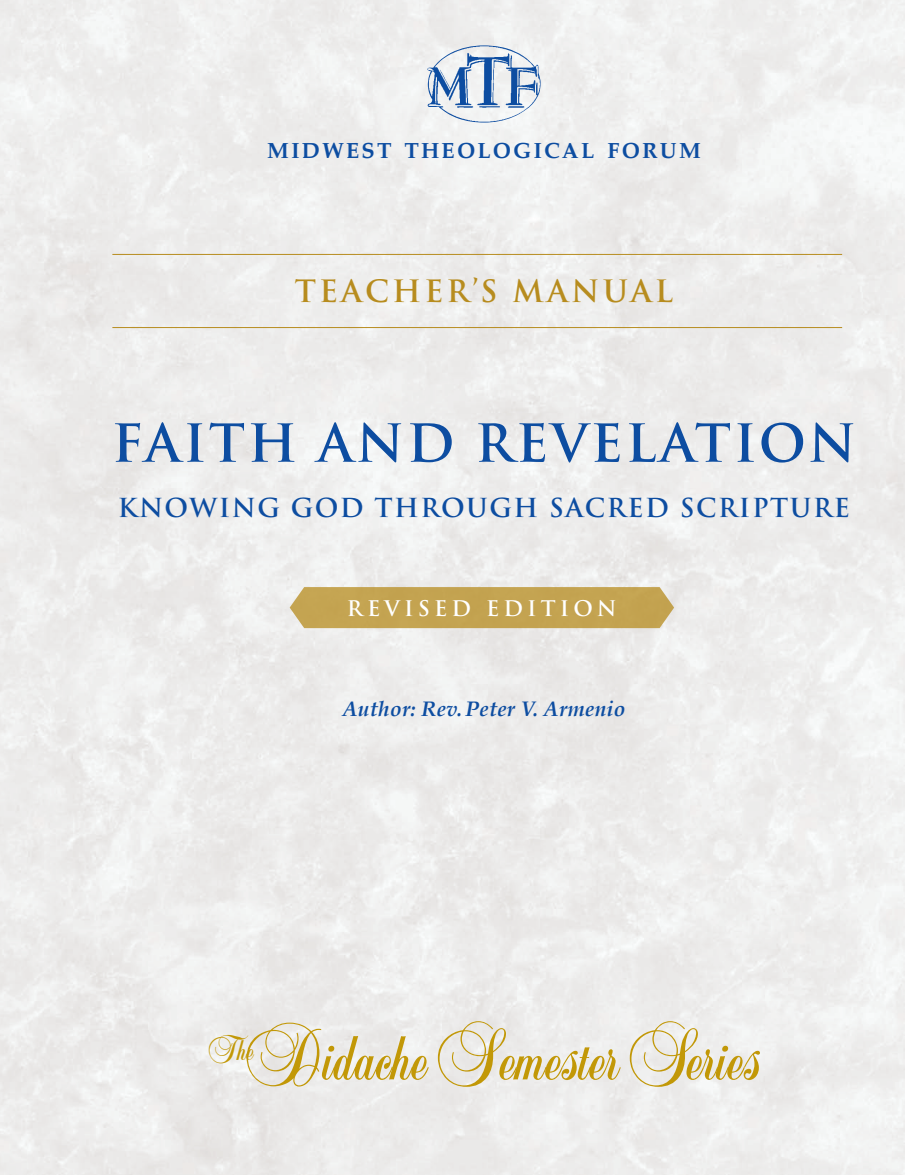
<style>
.page{position:relative;width:905px;height:1175px;background:#fff}
.page>*{position:absolute;margin:0;border:0;box-sizing:border-box;transform-origin:0 0}
.t1{font:94.8px "Balmoral D";color:#c29807}
.t2{font:700 51px "Trajan Pro";letter-spacing:.05em;color:#0d4da1}
.t3{font:43.35px "Balmoral D";color:#c29807}
.t4{font:700 30px "Trajan Pro";letter-spacing:.1em;color:#b78c1e}
.t5{font:700 25.5px "Trajan Pro";letter-spacing:.06em;color:#0d4da1}
.t6{font:700 21.75px "Palatino";letter-spacing:.1em;color:#0d4da1}
.t7{font:italic 700 21px "Palatino";letter-spacing:.01em;color:#0d4da1}
.t8{font:700 21px "Trajan Pro";letter-spacing:.2em;color:#fff}
</style>
<div class="page">
<hr style="left:112px;top:327px;width:730px;height:1px;background:#b78c1e">
<hr style="left:112px;top:254px;width:730px;height:1px;background:#b78c1e">
<img style="left:427px;top:45px;width:113px;height:78px">
<div style="left:290px;top:587px;width:384px;height:41px;background:#c4a451"></div>
<p class="t6" style="left:267px;top:132px;width:435px">MIDWEST THEOLOGICAL FORUM</p>
<p class="t4" style="left:295px;top:272px;width:379px">TEACHER’S MANUAL</p>
<p class="t2" style="left:112px;top:411px;width:746px">FAITH AND REVELATION</p>
<p class="t5" style="left:118px;top:492px;width:733px">KNOWING GOD THROUGH SACRED SCRIPTURE</p>
<p class="t8" style="left:347px;top:595px;width:271px">REVISED EDITION</p>
<p class="t7" style="left:342px;top:692px;width:284px">Author: Rev.Peter V. Armenio</p>
<p class="t1" style="left:243px;top:1001px;width:520px">Didache Semester Series</p>
<p class="t3" style="left:207px;top:1024px;width:48px">The</p>
</div>
